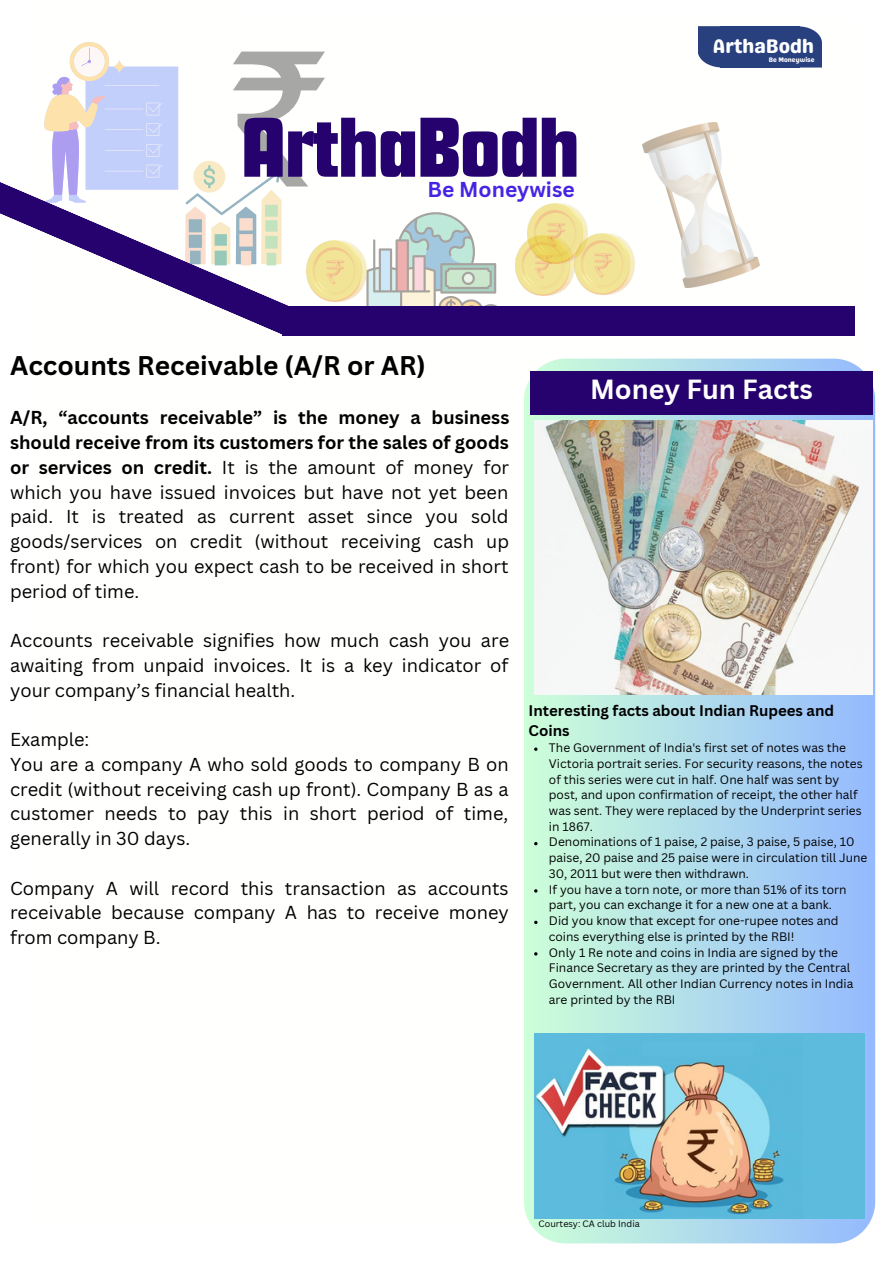
<style>
.page{position:relative;width:893px;height:1264px;background:#fff}
.page>*{position:absolute;margin:0;border:0;box-sizing:border-box;transform-origin:0 0}
.t1{font:88.35px "Futura Com Display";color:#25026d}
.t2{font:27.75px "Para";color:#fff}
.t3{font:700 27px "Canva Sans";color:#fffffe}
.t4{font:700 26.25px "Canva Sans";color:#000}
.t5{font:700 21px "Canva Sans";color:#4724e3}
.t6{font:19.65px "Genty Sans";color:#fff}
.t7{font:19.05px "Para";color:#fff}
.t8{font:18.3px/24.8px "Canva Sans";color:#000;text-align:justify}
.t9{font:700 15px/20.2px "Canva Sans";color:#000}
.t10{font:12px/15.8px "Canva Sans";color:#000}
.t11{font:9px "Canva Sans";color:#000}
.t12{font:6.6px "Genty Sans";color:#fff}
.s1{font-weight:700}
</style>
<div class="page">
<img style="left:515px;top:240px;width:59px;height:56px">
<img style="left:527px;top:203px;width:60px;height:61px">
<img style="left:574px;top:233px;width:60px;height:61px">
<svg style="left:366px;top:212px;width:131px;height:94px"></svg>
<img style="left:307px;top:241px;width:59px;height:60px">
<img style="left:642px;top:123px;width:117px;height:165px">
<svg style="left:44px;top:42px;width:134px;height:79px"></svg>
<svg style="left:233px;top:52px;width:92px;height:213px"></svg>
<div style="left:281px;top:306px;width:611px;height:30px;background:#25026d"></div>
<svg style="left:0;top:121px;width:296px;height:215px"></svg>
<div style="left:855px;top:0;width:37px;height:1262px;background:#fff"></div>
<svg style="left:524px;top:358px;width:351px;height:885px;background:#b1ddea"></svg>
<svg style="left:534px;top:747px;width:3px;height:4px"></svg>
<svg style="left:534px;top:920px;width:3px;height:4px"></svg>
<div style="left:531px;top:371px;width:341px;height:44px;background:#25026d"></div>
<svg style="left:698px;top:26px;width:49px;height:42px"></svg>
<div style="left:720px;top:26px;width:79px;height:41px;background:#28407e"></div>
<svg style="left:773px;top:26px;width:48px;height:42px"></svg>
<img style="left:534px;top:1033px;width:330px;height:185px">
<img style="left:534px;top:420px;width:338px;height:275px">
<p class="t1" style="left:241px;top:94px;width:339px">ArthaBodh</p>
<p class="t5" style="left:427px;top:175px;width:149px">Be Moneywise</p>
<p class="t7" style="left:700px;top:34px;width:96px">ArthaBodh</p>
<p class="t2" style="left:670px;top:37px;width:139px">ArthaBodh</p>
<p class="t6" style="left:712px;top:34px;width:103px">ArthaBodh</p>
<p class="t12" style="left:768px;top:55px;width:47px">Be Moneywise</p>
<p class="t4" style="left:10px;top:347px;width:417px">Accounts Receivable (A/R or AR)</p>
<p class="t8" style="left:10px;top:405px;width:501px"><span class="s1">A/R, “accounts receivable” is the money a business should receive from its customers for the sales of goods or services on credit.</span> It is the amount of money for which you have issued invoices but have not yet been paid. It is treated as current asset since you sold goods/services on credit (without receiving cash up front) for which you expect cash to be received in short period of time.</p>
<p class="t8" style="left:10px;top:627px;width:500px">Accounts receivable signifies how much cash you are awaiting from unpaid invoices. It is a key indicator of your company’s financial health.</p>
<p class="t8" style="left:10px;top:726px;width:81px">Example:</p>
<p class="t8" style="left:10px;top:751px;width:500px">You are a company A who sold goods to company B on credit (without receiving cash up front). Company B as a customer needs to pay this in short period of time, generally in 30 days.</p>
<p class="t8" style="left:10px;top:875px;width:500px">Company A will record this transaction as accounts receivable because company A has to receive money from company B.</p>
<p class="t3" style="left:590px;top:369px;width:224px">Money Fun Facts</p>
<p class="t9" style="left:528px;top:700px;width:307px">Interesting facts about Indian Rupees and<br>Coins</p>
<p class="t10" style="left:549px;top:739px;width:315px">The Government of India's first set of notes was the Victoria portrait series. For security reasons, the notes of this series were cut in half. One half was sent by post, and upon confirmation of receipt, the other half was sent. They were replaced by the Underprint series in 1867.</p>
<p class="t10" style="left:549px;top:834px;width:320px">Denominations of 1 paise, 2 paise, 3 paise, 5 paise, 10 paise, 20 paise and 25 paise were in circulation till June<br>30, 2011 but were then withdrawn.</p>
<p class="t10" style="left:549px;top:881px;width:299px">If you have a torn note, or more than 51% of its torn part, you can exchange it for a new one at a bank.</p>
<p class="t10" style="left:549px;top:912px;width:291px">Did you know that except for one-rupee notes and coins everything else is printed by the RBI!</p>
<p class="t10" style="left:549px;top:944px;width:306px">Only 1 Re note and coins in India are signed by the Finance Secretary as they are printed by the Central Government. All other Indian Currency notes in India are printed by the RBI</p>
<p class="t11" style="left:538px;top:1217px;width:103px">Courtesy: CA club India</p>
</div>
